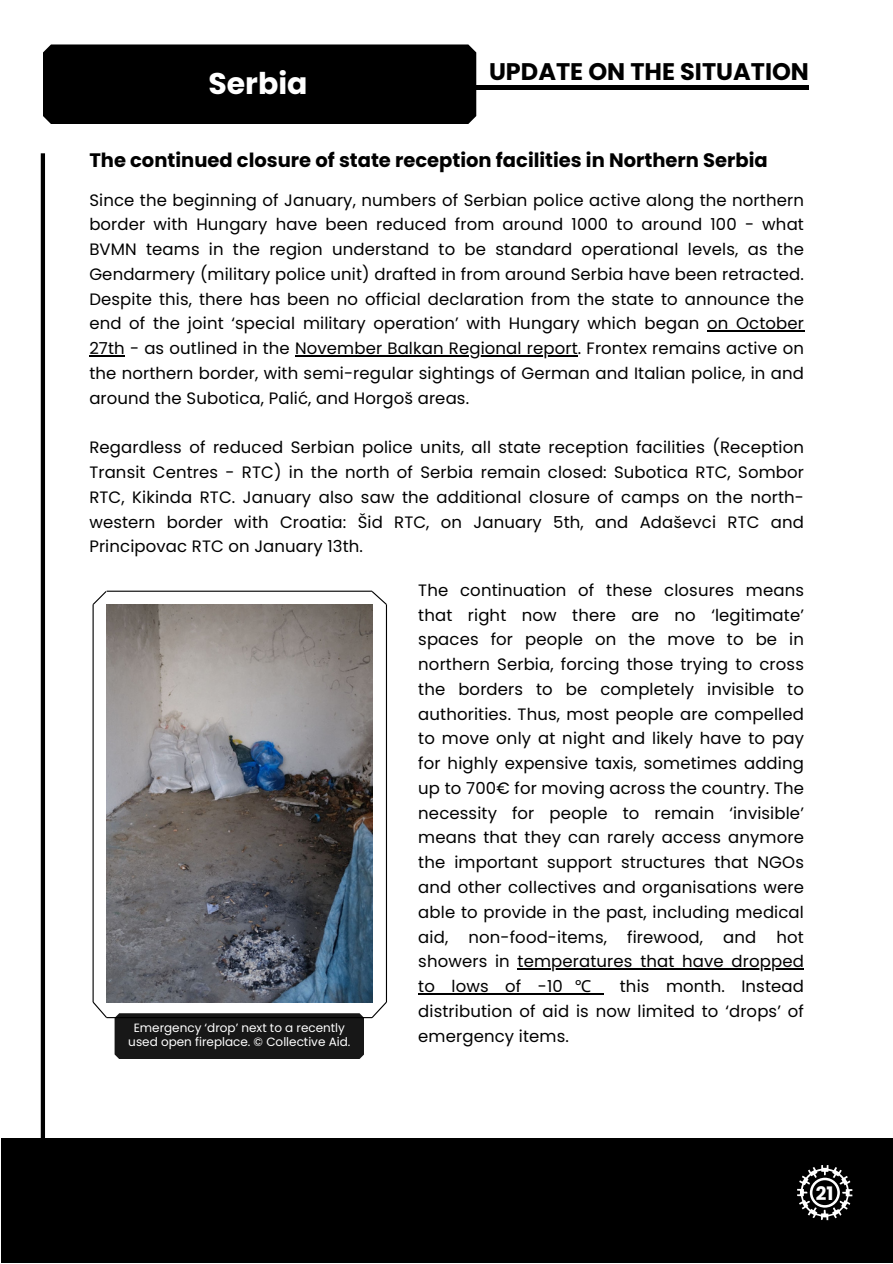
<style>
.page{position:relative;width:893px;height:1264px;background:#fff}
.page>*{position:absolute;margin:0;border:0;box-sizing:border-box;transform-origin:0 0}
.t1{font:700 29.85px "Poppins";color:#fff}
.t2{font:700 24px "Poppins";color:#000}
.t3{font:700 19.5px "Poppins";color:#000}
.t4{font:700 18.6px "Poppins";color:#fff}
.t5{font:16.5px/24.8px "Poppins";letter-spacing:.01em;color:#000;text-align:justify}
.t6{font:12px/14px "Poppins";color:#fff;text-align:center}
.s1{font-family:"Noto Sans"}
</style>
<div class="page">
<div style="left:43px;top:44px;width:433px;height:80px;background:#000;border-radius:8px"></div>
<hr style="left:476px;top:85px;width:360px;height:4px;background:#000">
<hr style="left:41px;top:153px;width:4px;height:1067px;background:#000">
<div style="left:1px;top:1137px;width:891px;height:125px;background:#000"></div>
<svg style="left:797px;top:1165px;width:55px;height:55px"></svg>
<div style="left:809px;top:40px;width:83px;height:104px;background:#fff"></div>
<img style="left:107px;top:604px;width:265px;height:398px">
<hr style="left:707px;top:330px;width:97px;height:2px;background:#000">
<hr style="left:89px;top:355px;width:36px;height:1px;background:#000">
<hr style="left:295px;top:355px;width:283px;height:1px;background:#000">
<hr style="left:517px;top:968px;width:287px;height:1px;background:#000">
<hr style="left:418px;top:993px;width:185px;height:1px;background:#000">
<hr style="left:107px;top:590px;width:265px;height:1px;background:#000">
<div style="left:115px;top:1013px;width:249px;height:46px;background:#171717"></div>
<hr style="left:386px;top:604px;width:1px;height:398px;background:#000">
<hr style="left:107px;top:1017px;width:265px;height:1px;background:#000">
<svg style="left:370px;top:590px;width:18px;height:16px"></svg>
<hr style="left:92px;top:604px;width:2px;height:398px;background:#000">
<svg style="left:92px;top:1000px;width:16px;height:19px"></svg>
<svg style="left:370px;top:1000px;width:18px;height:19px"></svg>
<svg style="left:92px;top:590px;width:16px;height:16px"></svg>
<h1 class="t1" style="left:208px;top:62px;width:101px">Serbia</h1>
<h2 class="t2" style="left:489px;top:55px;width:321px">UPDATE ON THE SITUATION</h2>
<p class="t3" style="left:89px;top:147px;width:680px">The continued closure of state reception facilities in Northern Serbia</p>
<p class="t5" style="left:89px;top:187px;width:716px">Since the beginning of January, numbers of Serbian police active along the northern border with Hungary have been reduced from around 1000 to around 100 - what BVMN teams in the region understand to be standard operational levels, as the Gendarmery (military police unit) drafted in from around Serbia have been retracted.<br>Despite this, there has been no official declaration from the state to announce the end of the joint ‘special military operation’ with Hungary which began on October 27th - as outlined in the November Balkan Regional report. Frontex remains active on the northern border, with semi-regular sightings of German and Italian police, in and around the Subotica, Palić, and Horgoš areas.</p>
<p class="t5" style="left:89px;top:435px;width:716px">Regardless of reduced Serbian police units, all state reception facilities (Reception Transit Centres - RTC) in the north of Serbia remain closed: Subotica RTC, Sombor RTC, Kikinda RTC. January also saw the additional closure of camps on the north&shy;western border with Croatia: Šid RTC, on January 5th, and Adaševci RTC and Principovac RTC on January 13th.</p>
<p class="t6" style="left:128px;top:1020px;width:223px">Emergency ‘drop’ next to a recently used open fireplace. © Collective Aid.</p>
<p class="t5" style="left:418px;top:577px;width:387px">The continuation of these closures means that right now there are no ‘legitimate’ spaces for people on the move to be in northern Serbia, forcing those trying to cross the borders to be completely invisible to authorities. Thus, most people are compelled to move only at night and likely have to pay for highly expensive taxis, sometimes adding up to 700€ for moving across the country. The necessity for people to remain ‘invisible’ means that they can rarely access anymore the important support structures that NGOs and other collectives and organisations were able to provide in the past, including medical aid, non-food-items, firewood, and hot showers in temperatures that have dropped to lows of -10 <span class="s1">℃</span></p>
<p class="t5" style="left:418px;top:973px;width:387px;text-indent:201px">this month. Instead distribution of aid is now limited to ‘drops’ of emergency items.</p>
<p class="t4" style="left:815px;top:1180px;width:19px">21</p>
</div>
